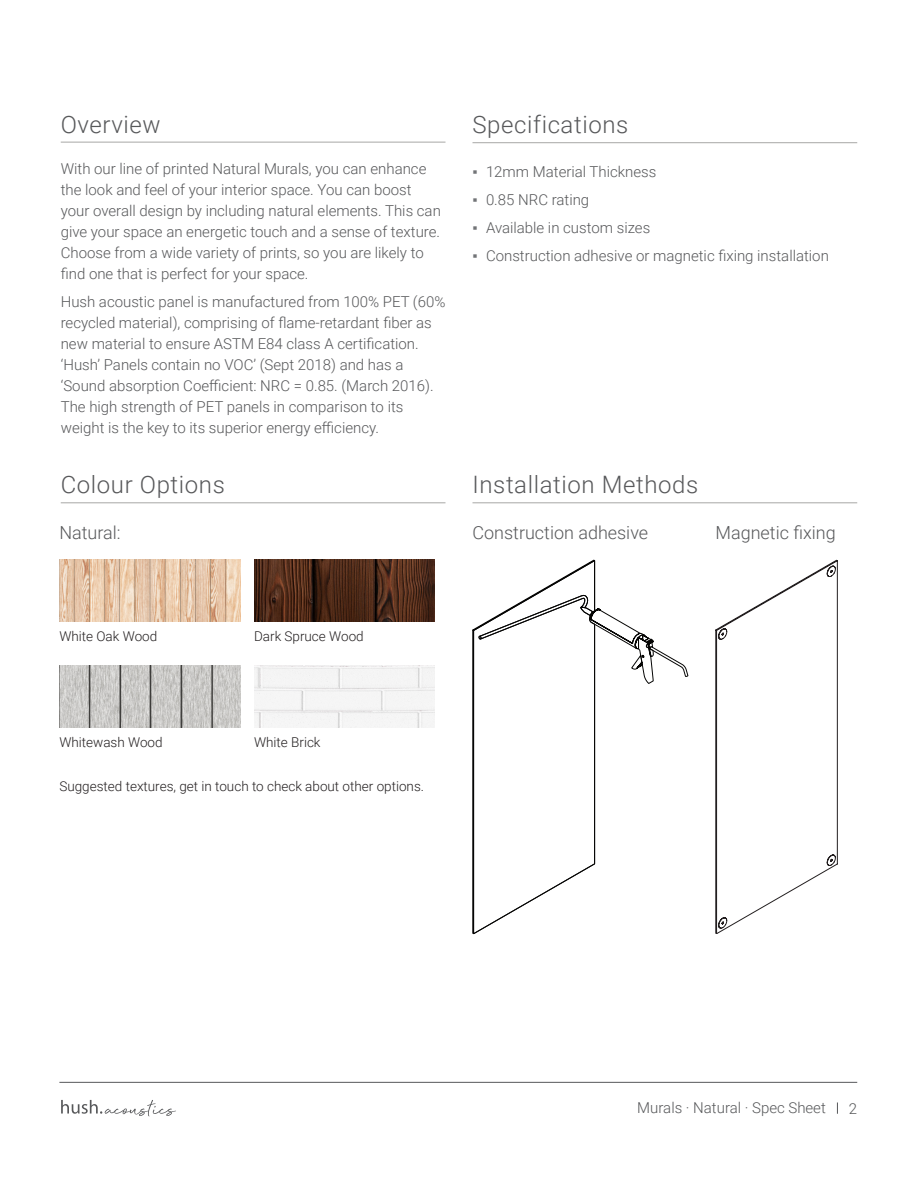
<style>
.page{position:relative;width:918px;height:1188px;background:#fff}
.page>*{position:absolute;margin:0;border:0;box-sizing:border-box;transform-origin:0 0}
.Subheader{font:300 24px "Roboto";letter-spacing:.025em;color:#57585a}
.Product_-_Header{font:300 18px "Roboto";color:#57585a}
.Hush_-_Body__blk{font:300 15px/21px "Roboto";color:#57585a}
.Body{font:300 13.5px "Roboto";color:#231f20}
.s1{font-family:"Arial";font-weight:400;color:#727477}
</style>
<div class="page">
<svg style="left:837px;top:1102px;width:1px;height:12px"></svg>
<hr style="left:59px;top:1082px;width:798px;height:1px;background:#57585a">
<svg style="left:61px;top:1100px;width:115px;height:16px"></svg>
<hr style="left:61px;top:142px;width:385px;height:1px;background:#a7a7a6">
<hr style="left:61px;top:503px;width:385px;height:1px;background:#a7a7a6">
<hr style="left:472px;top:142px;width:385px;height:1px;background:#a7a7a6">
<hr style="left:472px;top:503px;width:385px;height:1px;background:#a7a7a6">
<svg style="left:527px;top:560px;width:161px;height:117px"></svg>
<svg style="left:472px;top:598px;width:182px;height:336px"></svg>
<svg style="left:716px;top:560px;width:122px;height:374px"></svg>
<img style="left:59px;top:665px;width:181px;height:62px">
<img style="left:254px;top:560px;width:181px;height:62px">
<img style="left:59px;top:560px;width:181px;height:62px">
<img style="left:254px;top:665px;width:181px;height:62px">
<p class="Subheader" style="left:61px;top:107px;width:101px">Overview</p>
<p class="Hush_-_Body__blk" style="left:61px;top:158px;width:382px">With our line of printed Natural Murals, you can enhance the look and feel of your interior space. You can boost your overall design by including natural elements. This can give your space an energetic touch and a sense of texture.<br>Choose from a wide variety of prints, so you are likely to find one that is perfect for your space.</p>
<p class="Hush_-_Body__blk" style="left:61px;top:290px;width:386px">Hush acoustic panel is manufactured from 100% PET (60% recycled material), comprising of flame-retardant fiber as new material to ensure ASTM E84 class A certification. ‘Hush’ Panels contain no VOC’ (Sept 2018) and has a ‘Sound absorption Coefficient: NRC = 0.85. (March 2016).<br>The high strength of PET panels in comparison to its weight is the key to its superior energy efficiency.</p>
<p class="Subheader" style="left:61px;top:468px;width:166px">Colour Options</p>
<p class="Subheader" style="left:472px;top:108px;width:157px">Specifications</p>
<p class="Hush_-_Body__blk" style="left:472px;top:161px;width:185px"><span class="s1">▪</span> 12mm Material Thickness</p>
<p class="Hush_-_Body__blk" style="left:472px;top:189px;width:118px"><span class="s1">▪</span> 0.85 NRC rating</p>
<p class="Hush_-_Body__blk" style="left:472px;top:216px;width:179px"><span class="s1">▪</span> Available in custom sizes</p>
<p class="Hush_-_Body__blk" style="left:472px;top:244px;width:358px"><span class="s1">▪</span> Construction adhesive or magnetic fixing installation</p>
<p class="Subheader" style="left:472px;top:468px;width:227px">Installation Methods</p>
<p class="Product_-_Header" style="left:59px;top:520px;width:63px">Natural:</p>
<p class="Product_-_Header" style="left:472px;top:520px;width:177px">Construction adhesive</p>
<p class="Product_-_Header" style="left:716px;top:520px;width:122px">Magnetic fixing</p>
<p class="Body" style="left:59px;top:627px;width:99px">White Oak Wood</p>
<p class="Body" style="left:254px;top:627px;width:111px">Dark Spruce Wood</p>
<p class="Body" style="left:59px;top:732px;width:105px">Whitewash Wood</p>
<p class="Body" style="left:254px;top:732px;width:68px">White Brick</p>
<p class="Body" style="left:59px;top:777px;width:366px">Suggested textures, get in touch to check about other options.</p>
<p class="Hush_-_Body__blk" style="left:637px;top:1097px;width:190px">Murals · Natural · Spec Sheet</p>
<p class="Hush_-_Body__blk" style="left:849px;top:1097px;width:10px">2</p>
</div>
